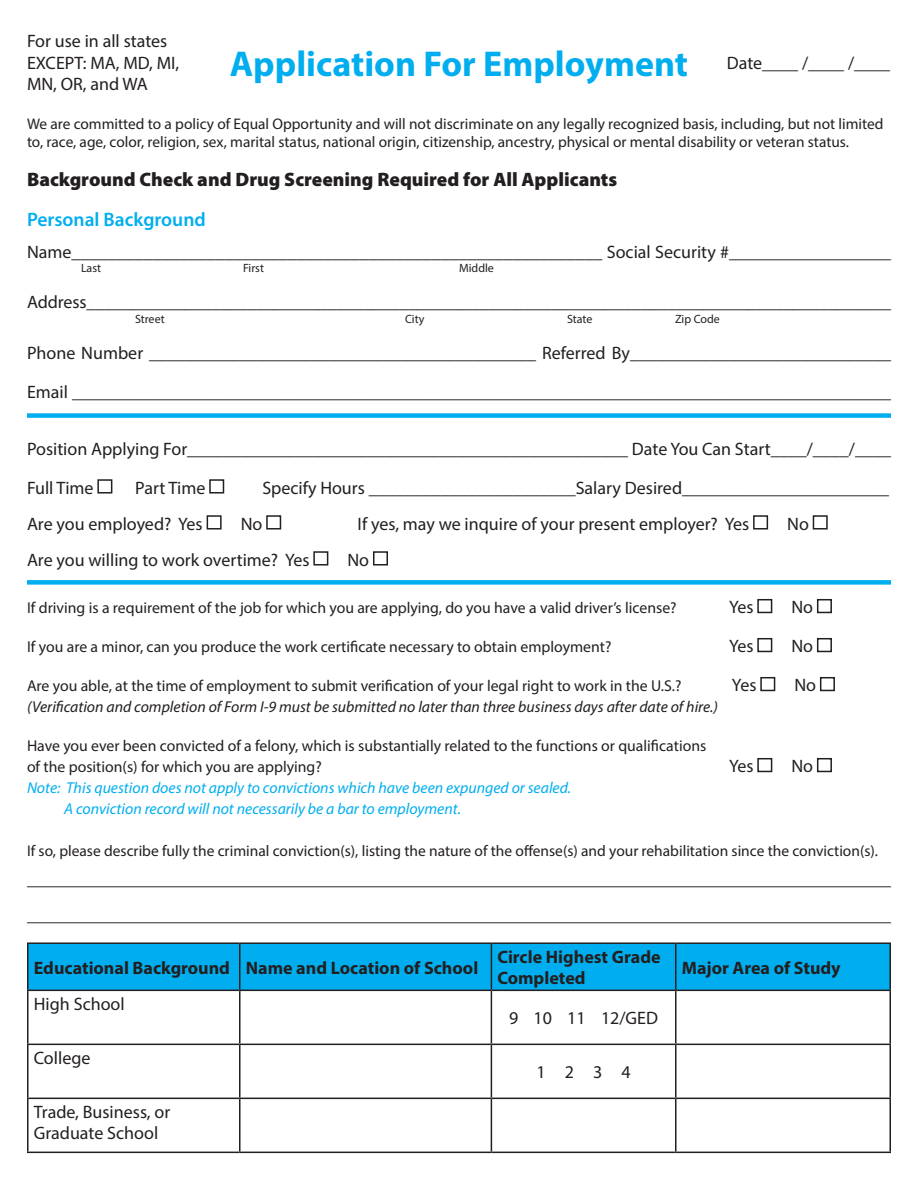
<style>
.page{position:relative;width:918px;height:1188px;background:#fff}
.page>*{position:absolute;margin:0;border:0;box-sizing:border-box;transform-origin:0 0}
.t1{font:700 36px "Myriad Pro";color:#00aeef}
.t2{font:900 19.5px "Myriad Pro";color:#231f20}
.t3{font:600 19.5px "Myriad Pro";color:#00aeef}
.t4{font:18px/21.6px "Myriad Pro";color:#231f20}
.t5{font:700 18px/21.6px "Myriad Pro";color:#231f20}
.t6{font:15.75px "Myriad Pro";color:#231f20}
.t7{font:italic 15.75px "Myriad Pro";color:#00aeef}
.t8{font:italic 15.75px "Myriad Pro";color:#231f20}
.t9{font:15.45px "Myriad Pro";color:#231f20}
.t10{font:15.3px/18.5px "Myriad Pro";color:#231f20}
.t11{font:12px "Myriad Pro";color:#231f20}
</style>
<div class="page">
<div style="left:27px;top:413px;width:864px;height:5px;background:#00aeef"></div>
<div style="left:97px;top:479px;width:15px;height:15px;border:2px solid #231f20"></div>
<div style="left:209px;top:479px;width:15px;height:15px;border:2px solid #231f20"></div>
<div style="left:207px;top:515px;width:15px;height:15px;border:2px solid #231f20"></div>
<div style="left:266px;top:515px;width:15px;height:15px;border:2px solid #231f20"></div>
<div style="left:753px;top:515px;width:15px;height:15px;border:2px solid #231f20"></div>
<div style="left:813px;top:515px;width:15px;height:15px;border:2px solid #231f20"></div>
<div style="left:313px;top:551px;width:15px;height:15px;border:2px solid #231f20"></div>
<div style="left:373px;top:551px;width:15px;height:15px;border:2px solid #231f20"></div>
<div style="left:27px;top:580px;width:864px;height:5px;background:#00aeef"></div>
<div style="left:757px;top:599px;width:15px;height:14px;border:2px solid #231f20"></div>
<div style="left:817px;top:599px;width:15px;height:14px;border:2px solid #231f20"></div>
<div style="left:757px;top:638px;width:15px;height:14px;border:2px solid #231f20"></div>
<div style="left:817px;top:638px;width:15px;height:14px;border:2px solid #231f20"></div>
<div style="left:760px;top:677px;width:15px;height:14px;border:2px solid #231f20"></div>
<div style="left:820px;top:677px;width:15px;height:14px;border:2px solid #231f20"></div>
<div style="left:757px;top:758px;width:15px;height:14px;border:2px solid #231f20"></div>
<div style="left:817px;top:758px;width:15px;height:14px;border:2px solid #231f20"></div>
<div style="left:28px;top:944px;width:862px;height:46px;background:#00aeef"></div>
<hr style="left:27px;top:942px;width:213px;height:2px;background:#231f20">
<hr style="left:27px;top:944px;width:1px;height:46px;background:#231f20">
<hr style="left:240px;top:942px;width:251px;height:2px;background:#231f20">
<hr style="left:239px;top:944px;width:2px;height:46px;background:#231f20">
<hr style="left:491px;top:942px;width:185px;height:2px;background:#231f20">
<hr style="left:491px;top:944px;width:1px;height:46px;background:#231f20">
<hr style="left:676px;top:942px;width:215px;height:2px;background:#231f20">
<hr style="left:675px;top:944px;width:1px;height:46px;background:#231f20">
<hr style="left:890px;top:944px;width:1px;height:46px;background:#231f20">
<hr style="left:27px;top:990px;width:213px;height:1px;background:#231f20">
<hr style="left:27px;top:991px;width:1px;height:53px;background:#231f20">
<hr style="left:240px;top:990px;width:251px;height:1px;background:#231f20">
<hr style="left:239px;top:991px;width:2px;height:53px;background:#231f20">
<hr style="left:491px;top:990px;width:185px;height:1px;background:#231f20">
<hr style="left:491px;top:991px;width:1px;height:53px;background:#231f20">
<hr style="left:676px;top:990px;width:215px;height:1px;background:#231f20">
<hr style="left:675px;top:991px;width:1px;height:53px;background:#231f20">
<hr style="left:890px;top:991px;width:1px;height:53px;background:#231f20">
<hr style="left:27px;top:1044px;width:213px;height:1px;background:#231f20">
<hr style="left:27px;top:1045px;width:1px;height:53px;background:#231f20">
<hr style="left:240px;top:1044px;width:251px;height:1px;background:#231f20">
<hr style="left:239px;top:1045px;width:2px;height:53px;background:#231f20">
<hr style="left:491px;top:1044px;width:185px;height:1px;background:#231f20">
<hr style="left:491px;top:1045px;width:1px;height:53px;background:#231f20">
<hr style="left:676px;top:1044px;width:215px;height:1px;background:#231f20">
<hr style="left:675px;top:1045px;width:1px;height:53px;background:#231f20">
<hr style="left:890px;top:1045px;width:1px;height:53px;background:#231f20">
<hr style="left:27px;top:1098px;width:213px;height:1px;background:#231f20">
<hr style="left:27px;top:1099px;width:1px;height:53px;background:#231f20">
<hr style="left:240px;top:1098px;width:251px;height:1px;background:#231f20">
<hr style="left:239px;top:1099px;width:2px;height:53px;background:#231f20">
<hr style="left:491px;top:1098px;width:185px;height:1px;background:#231f20">
<hr style="left:491px;top:1099px;width:1px;height:53px;background:#231f20">
<hr style="left:676px;top:1098px;width:215px;height:1px;background:#231f20">
<hr style="left:675px;top:1099px;width:1px;height:53px;background:#231f20">
<hr style="left:890px;top:1099px;width:1px;height:53px;background:#231f20">
<hr style="left:27px;top:1152px;width:213px;height:1px;background:#231f20">
<hr style="left:240px;top:1152px;width:251px;height:1px;background:#231f20">
<hr style="left:491px;top:1152px;width:185px;height:1px;background:#231f20">
<hr style="left:676px;top:1152px;width:215px;height:1px;background:#231f20">
<p class="t4" style="left:27px;top:30px;width:142px">For use in all states</p>
<p class="t4" style="left:27px;top:52px;width:154px">EXCEPT: MA, MD, MI,<br>MN, OR, and WA</p>
<p class="t1" style="left:230px;top:40px;width:460px">Application For Employment</p>
<p class="t4" style="left:727px;top:52px;width:165px">Date____ /____ /____</p>
<p class="t10" style="left:27px;top:114px;width:858px">We are committed to a policy of Equal Opportunity and will not discriminate on any legally recognized basis, including, but not limited to, race, age, color, religion, sex, marital status, national origin, citizenship, ancestry, physical or mental disability or veteran status.</p>
<p class="t2" style="left:27px;top:166px;width:592px">Background Check and Drug Screening Required for All Applicants</p>
<p class="t3" style="left:27px;top:207px;width:180px">Personal Background</p>
<p class="t4" style="left:27px;top:241px;width:866px">Name___________________________________________________________ Social Security #__________________</p>
<p class="t11" style="left:81px;top:261px;width:22px">Last</p>
<p class="t11" style="left:243px;top:261px;width:22px">First</p>
<p class="t11" style="left:459px;top:261px;width:36px">Middle</p>
<p class="t4" style="left:27px;top:291px;width:866px">Address__________________________________________________________________________________________</p>
<p class="t11" style="left:135px;top:311px;width:31px">Street</p>
<p class="t11" style="left:405px;top:311px;width:21px">City</p>
<p class="t11" style="left:567px;top:311px;width:27px">State</p>
<p class="t11" style="left:675px;top:311px;width:47px">Zip Code</p>
<p class="t4" style="left:27px;top:341px;width:865px">Phone Number ___________________________________________ Referred By_____________________________</p>
<p class="t4" style="left:27px;top:380px;width:865px">Email ___________________________________________________________________________________________</p>
<p class="t4" style="left:27px;top:437px;width:866px">Position Applying For_________________________________________________ Date You Can Start____/____/____</p>
<p class="t4" style="left:27px;top:476px;width:68px">Full Time</p>
<p class="t4" style="left:135px;top:476px;width:72px">Part Time</p>
<p class="t4" style="left:262px;top:476px;width:628px">Specify Hours _______________________Salary Desired_______________________</p>
<p class="t4" style="left:27px;top:512px;width:177px">Are you employed? Yes</p>
<p class="t4" style="left:241px;top:512px;width:23px">No</p>
<p class="t4" style="left:358px;top:512px;width:393px">If yes, may we inquire of your present employer? Yes</p>
<p class="t4" style="left:787px;top:512px;width:23px">No</p>
<p class="t4" style="left:27px;top:548px;width:284px">Are you willing to work overtime? Yes</p>
<p class="t4" style="left:347px;top:548px;width:23px">No</p>
<p class="t6" style="left:27px;top:598px;width:651px">If driving is a requirement of the job for which you are applying, do you have a valid driver’s license?</p>
<p class="t4" style="left:729px;top:596px;width:26px">Yes</p>
<p class="t4" style="left:791px;top:596px;width:23px">No</p>
<p class="t6" style="left:27px;top:637px;width:586px">If you are a minor, can you produce the work certificate necessary to obtain employment?</p>
<p class="t4" style="left:729px;top:635px;width:26px">Yes</p>
<p class="t4" style="left:791px;top:635px;width:23px">No</p>
<p class="t6" style="left:27px;top:676px;width:656px">Are you able, at the time of employment to submit verification of your legal right to work in the U.S.?</p>
<p class="t4" style="left:732px;top:674px;width:26px">Yes</p>
<p class="t4" style="left:794px;top:674px;width:23px">No</p>
<p class="t8" style="left:27px;top:697px;width:692px">(Verification and completion of Form I-9 must be submitted no later than three business days after date of hire.)</p>
<p class="t6" style="left:27px;top:736px;width:681px">Have you ever been convicted of a felony, which is substantially related to the functions or qualifications</p>
<p class="t6" style="left:27px;top:757px;width:296px">of the position(s) for which you are applying?</p>
<p class="t4" style="left:729px;top:755px;width:26px">Yes</p>
<p class="t4" style="left:791px;top:755px;width:23px">No</p>
<p class="t7" style="left:27px;top:778px;width:546px">Note: This question does not apply to convictions which have been expunged or sealed.</p>
<p class="t7" style="left:64px;top:799px;width:398px">A conviction record will not necessarily be a bar to employment.</p>
<p class="t9" style="left:27px;top:842px;width:853px">If so, please describe fully the criminal conviction(s), listing the nature of the offense(s) and your rehabilitation since the conviction(s).</p>
<p class="t4" style="left:27px;top:868px;width:865px">________________________________________________________________________________________________</p>
<p class="t4" style="left:27px;top:904px;width:865px">________________________________________________________________________________________________</p>
<p class="t5" style="left:34px;top:956px;width:198px">Educational Background</p>
<p class="t5" style="left:246px;top:956px;width:234px">Name and Location of School</p>
<p class="t5" style="left:497px;top:945px;width:165px">Circle Highest Grade<br>Completed</p>
<p class="t5" style="left:682px;top:956px;width:160px">Major Area of Study</p>
<p class="t4" style="left:34px;top:993px;width:93px">High School</p>
<p class="t4" style="left:509px;top:1007px;width:151px">9 10 11 12/GED</p>
<p class="t4" style="left:34px;top:1047px;width:58px">College</p>
<p class="t4" style="left:536px;top:1061px;width:96px">1 2 3 4</p>
<p class="t4" style="left:34px;top:1101px;width:138px">Trade, Business, or<br>Graduate School</p>
</div>
